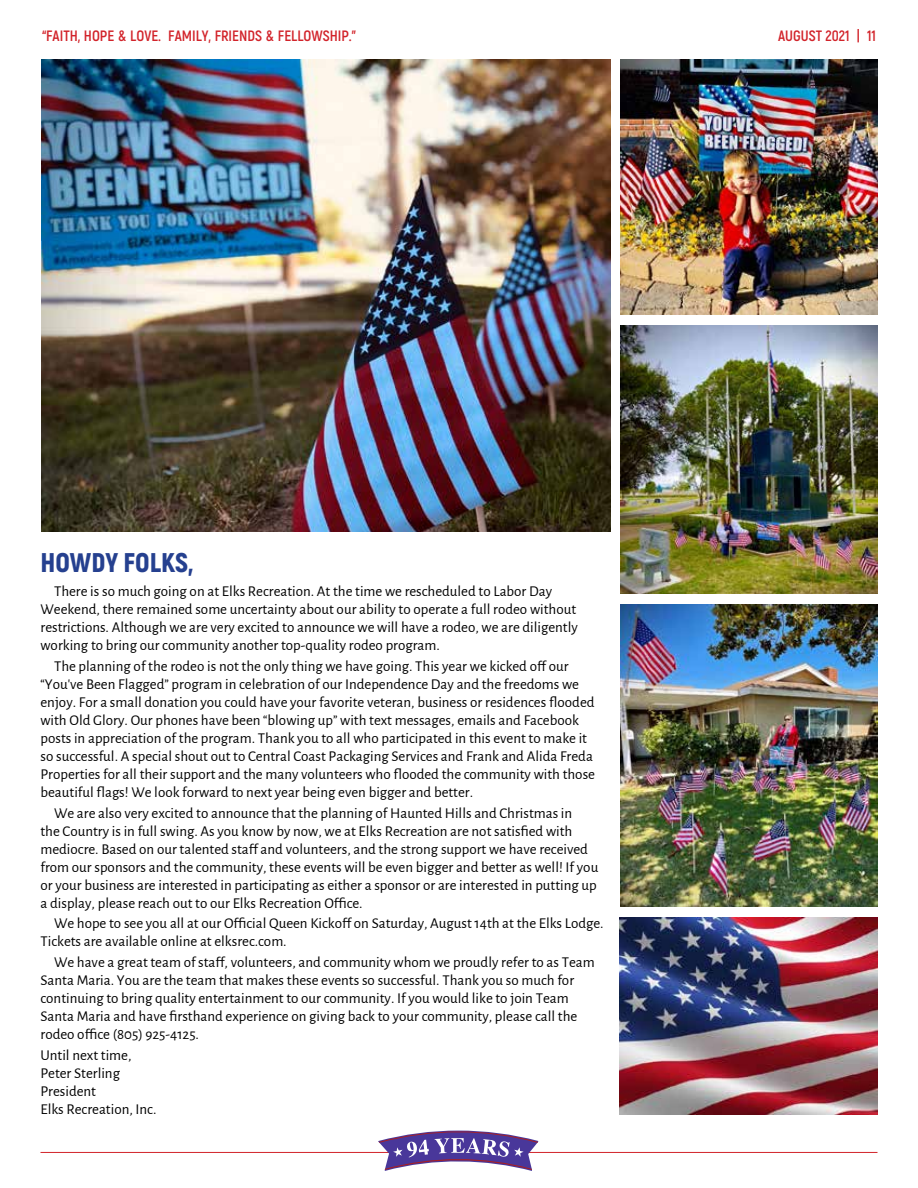
<style>
.page{position:relative;width:918px;height:1188px;background:#fff}
.page>*{position:absolute;margin:0;border:0;box-sizing:border-box;transform-origin:0 0}
.t1{font:900 27px "Akrobat";color:#25408f}
.t2{font:15px/18px "Alegreya Sans";color:#000}
.t3{font:700 15px "Akrobat";color:#d2232a}
</style>
<div class="page">
<hr style="left:40px;top:1152px;width:838px;height:1px;background:#d2232a">
<svg style="left:379px;top:1128px;width:159px;height:15px"></svg>
<svg style="left:378px;top:1131px;width:160px;height:40px"></svg>
<img style="left:620px;top:59px;width:258px;height:256px">
<img style="left:620px;top:325px;width:258px;height:269px">
<img style="left:620px;top:604px;width:258px;height:303px">
<img style="left:41px;top:59px;width:569px;height:472px">
<img style="left:620px;top:917px;width:258px;height:198px">
<p class="t3" style="left:42px;top:26px;width:316px">“FAITH, HOPE &amp; LOVE. FAMILY, FRIENDS &amp; FELLOWSHIP.”</p>
<p class="t3" style="left:778px;top:26px;width:99px">AUGUST 2021 | 11</p>
<h1 class="t1" style="left:40px;top:545px;width:154px">HOWDY FOLKS,</h1>
<p class="t2" style="left:40px;top:582px;width:539px;text-indent:14px">There is so much going on at Elks Recreation. At the time we rescheduled to Labor Day Weekend, there remained some uncertainty about our ability to operate a full rodeo without restrictions. Although we are very excited to announce we will have a rodeo, we are diligently working to bring our community another top-quality rodeo program.</p>
<p class="t2" style="left:40px;top:656px;width:556px;text-indent:14px">The planning of the rodeo is not the only thing we have going. This year we kicked off our “You’ve Been Flagged” program in celebration of our Independence Day and the freedoms we enjoy. For a small donation you could have your favorite veteran, business or residences flooded with Old Glory. Our phones have been “blowing up” with text messages, emails and Facebook posts in appreciation of the program. Thank you to all who participated in this event to make it so successful. A special shout out to Central Coast Packaging Services and Frank and Alida Freda Properties for all their support and the many volunteers who flooded the community with those beautiful flags! We look forward to next year being even bigger and better.</p>
<p class="t2" style="left:40px;top:803px;width:559px;text-indent:14px">We are also very excited to announce that the planning of Haunted Hills and Christmas in<br>the Country is in full swing. As you know by now, we at Elks Recreation are not satisfied with mediocre. Based on our talented staff and volunteers, and the strong support we have received from our sponsors and the community, these events will be even bigger and better as well! If you or your business are interested in participating as either a sponsor or are interested in putting up a display, please reach out to our Elks Recreation Office.</p>
<p class="t2" style="left:40px;top:914px;width:565px;text-indent:14px">We hope to see you all at our Official Queen Kickoff on Saturday, August 14th at the Elks Lodge.<br>Tickets are available online at elksrec.com.</p>
<p class="t2" style="left:40px;top:953px;width:556px;text-indent:14px">We have a great team of staff, volunteers, and community whom we proudly refer to as Team Santa Maria. You are the team that makes these events so successful. Thank you so much for continuing to bring quality entertainment to our community. If you would like to join Team Santa Maria and have firsthand experience on giving back to your community, please call the rodeo office (805) 925-4125.</p>
<p class="t2" style="left:40px;top:1045px;width:118px">Until next time,<br>Peter Sterling<br>President<br>Elks Recreation, Inc.</p>
</div>
